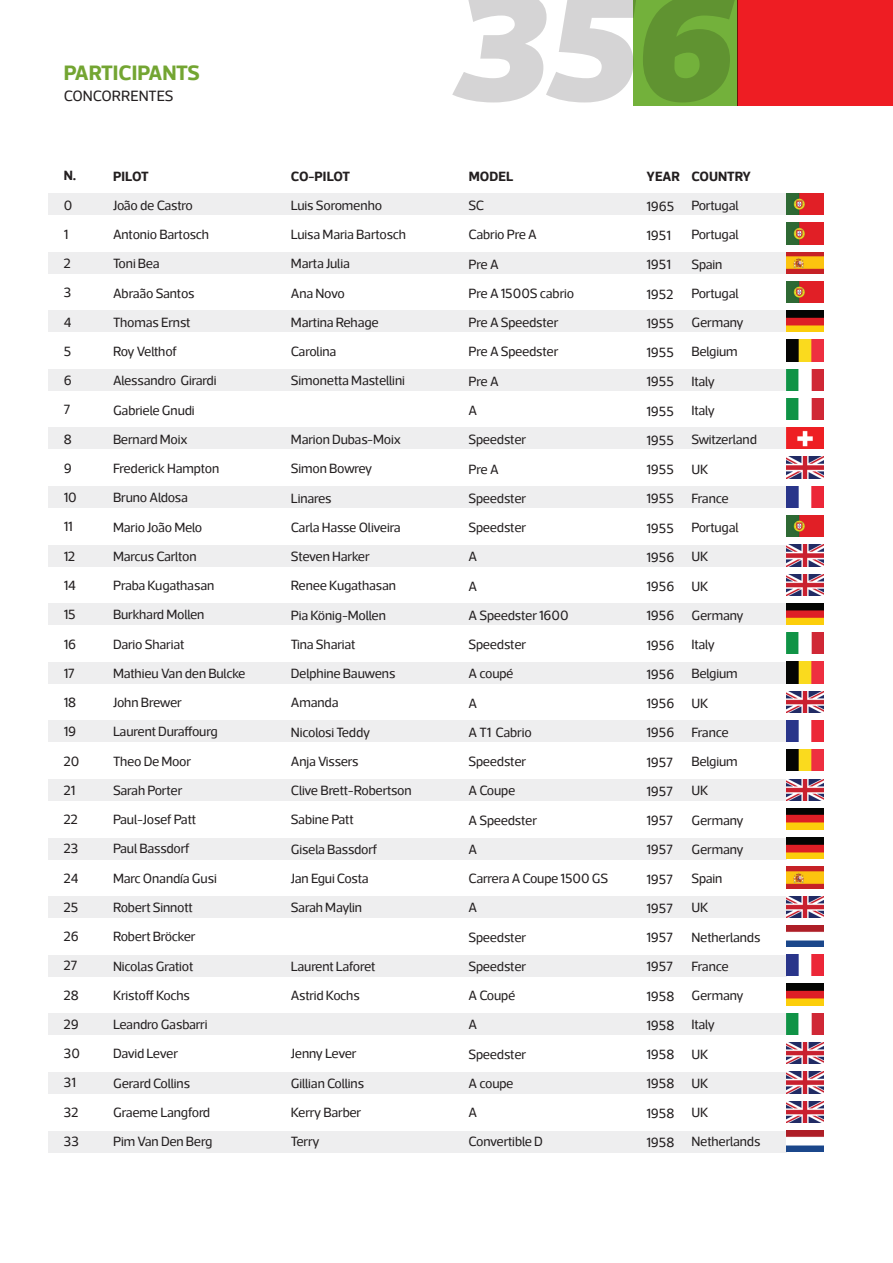
<style>
.page{position:relative;width:893px;height:1263px;background:#fff}
.page>*{position:absolute;margin:0;border:0;box-sizing:border-box;transform-origin:0 0}
.t1{font:700 21px "Acto CTT";letter-spacing:-.01em;color:#73a532}
.t2{font:15px "Acto CTT";color:#231f20}
.t3{font:13.5px/29.2px "Acto CTT";letter-spacing:-.01em;color:#231f20}
.t4{font:700 13.5px "Acto CTT";letter-spacing:-.005em;color:#231f20}
</style>
<div class="page">
<div style="left:48px;top:838px;width:739px;height:21px;background:#eeeeef"></div>
<div style="left:48px;top:604px;width:739px;height:21px;background:#eeeeef"></div>
<div style="left:48px;top:193px;width:739px;height:22px;background:#eeeeef"></div>
<div style="left:48px;top:369px;width:739px;height:21px;background:#eeeeef"></div>
<div style="left:48px;top:252px;width:739px;height:21px;background:#eeeeef"></div>
<div style="left:48px;top:428px;width:739px;height:21px;background:#eeeeef"></div>
<div style="left:48px;top:311px;width:739px;height:21px;background:#eeeeef"></div>
<div style="left:48px;top:486px;width:739px;height:22px;background:#eeeeef"></div>
<div style="left:48px;top:545px;width:739px;height:21px;background:#eeeeef"></div>
<div style="left:48px;top:955px;width:739px;height:21px;background:#eeeeef"></div>
<div style="left:48px;top:896px;width:739px;height:22px;background:#eeeeef"></div>
<div style="left:48px;top:662px;width:739px;height:21px;background:#eeeeef"></div>
<div style="left:48px;top:1014px;width:739px;height:21px;background:#eeeeef"></div>
<div style="left:48px;top:721px;width:739px;height:21px;background:#eeeeef"></div>
<div style="left:48px;top:1072px;width:739px;height:21px;background:#eeeeef"></div>
<div style="left:48px;top:779px;width:739px;height:22px;background:#eeeeef"></div>
<div style="left:48px;top:1131px;width:739px;height:21px;background:#eeeeef"></div>
<div style="left:634px;top:0;width:104px;height:105px;background:#73b13b"></div>
<div style="left:738px;top:0;width:155px;height:105px;background:#ee1d23"></div>
<svg style="left:452px;top:0;width:283px;height:102px"></svg>
<img style="left:787px;top:457px;width:36px;height:21px">
<img style="left:787px;top:545px;width:36px;height:21px">
<img style="left:787px;top:574px;width:36px;height:21px">
<img style="left:787px;top:691px;width:36px;height:21px">
<img style="left:787px;top:779px;width:36px;height:21px">
<img style="left:787px;top:896px;width:36px;height:21px">
<img style="left:787px;top:1042px;width:36px;height:22px">
<img style="left:787px;top:1072px;width:36px;height:21px">
<img style="left:787px;top:1101px;width:36px;height:21px">
<img style="left:787px;top:193px;width:36px;height:22px">
<img style="left:787px;top:223px;width:36px;height:21px">
<img style="left:787px;top:281px;width:36px;height:22px">
<img style="left:787px;top:515px;width:36px;height:22px">
<img style="left:787px;top:603px;width:36px;height:22px">
<img style="left:787px;top:808px;width:36px;height:21px">
<img style="left:787px;top:837px;width:36px;height:22px">
<img style="left:787px;top:984px;width:36px;height:21px">
<img style="left:787px;top:925px;width:36px;height:22px">
<img style="left:787px;top:1130px;width:36px;height:21px">
<img style="left:787px;top:311px;width:36px;height:21px">
<img style="left:787px;top:340px;width:36px;height:21px">
<img style="left:787px;top:662px;width:36px;height:21px">
<img style="left:787px;top:750px;width:36px;height:21px">
<img style="left:787px;top:369px;width:36px;height:21px">
<img style="left:787px;top:398px;width:36px;height:22px">
<img style="left:787px;top:633px;width:36px;height:21px">
<img style="left:787px;top:1013px;width:36px;height:21px">
<img style="left:787px;top:428px;width:36px;height:21px">
<img style="left:787px;top:252px;width:36px;height:21px">
<img style="left:787px;top:867px;width:36px;height:21px">
<img style="left:787px;top:486px;width:36px;height:21px">
<img style="left:787px;top:720px;width:36px;height:22px">
<img style="left:787px;top:955px;width:36px;height:21px">
<h1 class="t1" style="left:64px;top:60px;width:137px">PARTICIPANTS</h1>
<p class="t2" style="left:64px;top:87px;width:111px">CONCORRENTES</p>
<p class="t4" style="left:64px;top:168px;width:14px">N.</p>
<p class="t3" style="left:64px;top:190px;width:18px">0<br>1<br>2<br>3<br>4<br>5<br>6<br>7<br>8<br>9<br>10<br>11<br>12<br>14<br>15<br>16<br>17<br>18<br>19<br>20<br>21<br>22<br>23<br>24<br>25<br>26<br>27<br>28<br>29<br>30<br>31<br>32<br>33</p>
<p class="t4" style="left:113px;top:168px;width:37px">PILOT</p>
<p class="t3" style="left:113px;top:190px;width:134px">João de Castro<br>Antonio Bartosch<br>Toni Bea<br>Abraão Santos<br>Thomas Ernst<br>Roy Velthof<br>Alessandro Girardi<br>Gabriele Gnudi<br>Bernard Moix<br>Frederick Hampton<br>Bruno Aldosa<br>Mario João Melo<br>Marcus Carlton<br>Praba Kugathasan<br>Burkhard Mollen<br>Dario Shariat<br>Mathieu Van den Bulcke<br>John Brewer<br>Laurent Duraffourg<br>Theo De Moor<br>Sarah Porter<br>Paul-Josef Patt<br>Paul Bassdorf<br>Marc Onandía Gusi<br>Robert Sinnott<br>Robert Bröcker<br>Nicolas Gratiot<br>Kristoff Kochs<br>Leandro Gasbarri<br>David Lever<br>Gerard Collins<br>Graeme Langford<br>Pim Van Den Berg</p>
<p class="t4" style="left:291px;top:168px;width:61px">CO-PILOT</p>
<p class="t3" style="left:291px;top:190px;width:117px">Luis Soromenho<br>Luisa Maria Bartosch<br>Marta Julia<br>Ana Novo<br>Martina Rehage<br>Carolina<br>Simonetta Mastellini</p>
<p class="t3" style="left:291px;top:424px;width:122px">Marion Dubas-Moix<br>Simon Bowrey<br>Linares<br>Carla Hasse Oliveira<br>Steven Harker<br>Renee Kugathasan<br>Pia König-Mollen<br>Tina Shariat<br>Delphine Bauwens<br>Amanda<br>Nicolosi Teddy<br>Anja Vissers<br>Clive Brett-Robertson<br>Sabine Patt<br>Gisela Bassdorf<br>Jan Egui Costa<br>Sarah Maylin</p>
<p class="t3" style="left:291px;top:951px;width:86px">Laurent Laforet<br>Astrid Kochs</p>
<p class="t3" style="left:291px;top:1039px;width:75px">Jenny Lever<br>Gillian Collins<br>Kerry Barber<br>Terry</p>
<p class="t4" style="left:469px;top:168px;width:46px">MODEL</p>
<p class="t3" style="left:469px;top:191px;width:141px">SC<br>Cabrio Pre A<br>Pre A<br>Pre A 1500S cabrio<br>Pre A Speedster<br>Pre A Speedster<br>Pre A<br>A<br>Speedster<br>Pre A<br>Speedster<br>Speedster<br>A<br>A<br>A Speedster 1600<br>Speedster<br>A coupé<br>A<br>A T1 Cabrio<br>Speedster<br>A Coupe<br>A Speedster<br>A<br>Carrera A Coupe 1500 GS<br>A<br>Speedster<br>Speedster<br>A Coupé<br>A<br>Speedster<br>A coupe<br>A<br>Convertible D</p>
<p class="t4" style="left:646px;top:169px;width:35px">YEAR</p>
<p class="t3" style="left:646px;top:191px;width:29px">1965<br>1951<br>1951<br>1952<br>1955<br>1955<br>1955<br>1955<br>1955<br>1955<br>1955<br>1955<br>1956<br>1956<br>1956<br>1956<br>1956<br>1956<br>1956<br>1957<br>1957<br>1957<br>1957<br>1957<br>1957<br>1957<br>1957<br>1958<br>1958<br>1958<br>1958<br>1958<br>1958</p>
<p class="t4" style="left:691px;top:168px;width:61px">COUNTRY</p>
<p class="t3" style="left:691px;top:191px;width:71px">Portugal<br>Portugal<br>Spain<br>Portugal<br>Germany<br>Belgium<br>Italy<br>Italy<br>Switzerland<br>UK<br>France<br>Portugal<br>UK<br>UK<br>Germany<br>Italy<br>Belgium<br>UK<br>France<br>Belgium<br>UK<br>Germany<br>Germany<br>Spain<br>UK<br>Netherlands<br>France<br>Germany<br>Italy<br>UK<br>UK<br>UK<br>Netherlands</p>
</div>
